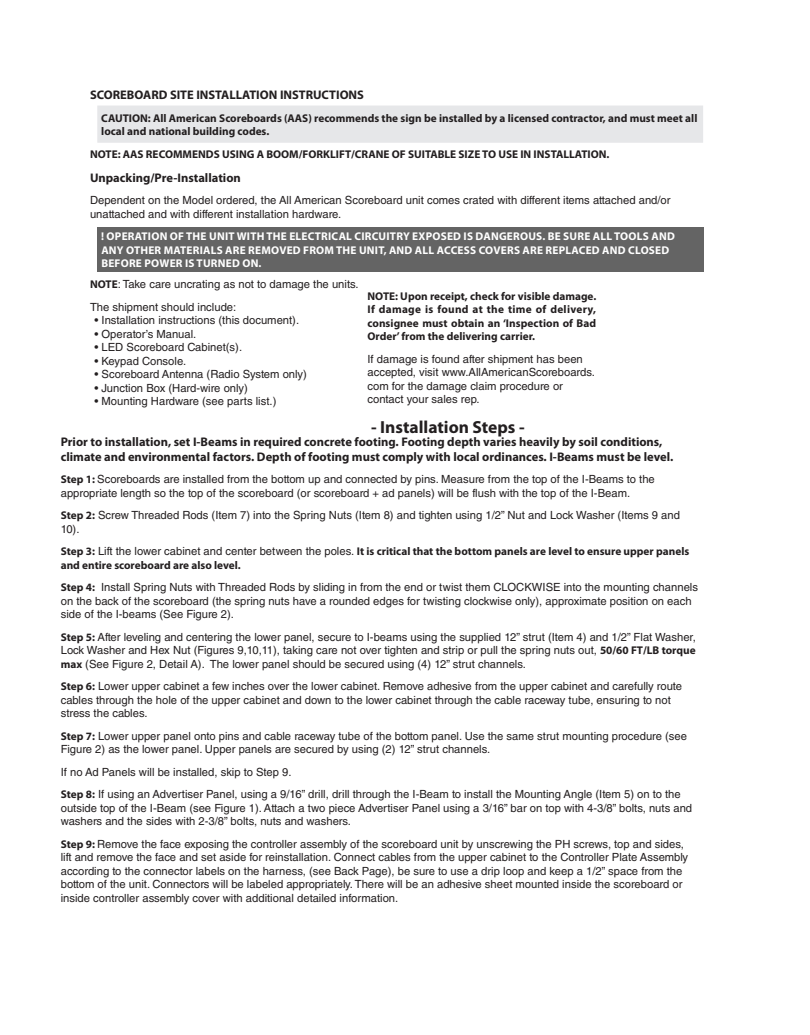
<style>
.page{position:relative;width:810px;height:1035px;background:#fff}
.page>*{position:absolute;margin:0;border:0;box-sizing:border-box;transform-origin:0 0}
.t1{font:700 17.5px "Myriad Pro";color:#231f20}
.t2{font:700 12.5px/15px "Myriad Pro";color:#231f20}
.t3{font:11.25px/13.5px "Helvetica LT Std";color:#231f20}
.t4{font:700 11.25px/13.5px "Myriad Pro";color:#231f20}
.t5{font:700 11.25px "Myriad Pro";letter-spacing:.02em;color:#fff}
.s1{font-family:"Myriad Pro";font-weight:700}
.s2{font-family:"Helvetica LT Std";font-weight:400}
</style>
<div class="page">
<div style="left:97px;top:228px;width:607px;height:44px;background:#646464"></div>
<div style="left:97px;top:106px;width:606px;height:37px;background:#e6e7e9"></div>
<p class="t2" style="left:90px;top:87px;width:276px">SCOREBOARD SITE INSTALLATION INSTRUCTIONS</p>
<p class="t4" style="left:101px;top:111px;width:598px">CAUTION: All American Scoreboards (AAS) recommends the sign be installed by a licensed contractor, and must meet all local and national building codes.</p>
<p class="t4" style="left:90px;top:147px;width:521px">NOTE: AAS RECOMMENDS USING A BOOM/FORKLIFT/CRANE OF SUITABLE SIZE TO USE IN INSTALLATION.</p>
<p class="t2" style="left:90px;top:170px;width:152px">Unpacking/Pre-Installation</p>
<p class="t3" style="left:90px;top:194px;width:582px">Dependent on the Model ordered, the All American Scoreboard unit comes crated with different items attached and/or unattached and with different installation hardware.</p>
<p class="t5" style="left:101px;top:229px;width:22px">! Operation</p>
<p class="t5" style="left:170px;top:229px;width:47px">of theunit</p>
<p class="t5" style="left:237px;top:229px;width:60px">with the electrical</p>
<p class="t5" style="left:355px;top:229px;width:7px">circuitr</p>
<p class="t5" style="left:403px;top:229px;width:31px">y exposed</p>
<p class="t5" style="left:464px;top:229px;width:29px">is Dangerous</p>
<p class="t5" style="left:542px;top:229px;width:29px">. Be sure</p>
<p class="t5" style="left:593px;top:229px;width:8px">all</p>
<p class="t5" style="left:614px;top:229px;width:8px">tools</p>
<p class="t5" style="left:651px;top:229px;width:9px">and</p>
<p class="t5" style="left:101px;top:243px;width:70px">any other materials</p>
<p class="t5" style="left:225px;top:243px;width:8px">are</p>
<p class="t5" style="left:248px;top:243px;width:9px">remo</p>
<p class="t5" style="left:279px;top:243px;width:33px">ved from</p>
<p class="t5" style="left:336px;top:243px;width:31px">the unit</p>
<p class="t5" style="left:384px;top:243px;width:14px">, and</p>
<p class="t5" style="left:415px;top:243px;width:8px">all</p>
<p class="t5" style="left:437px;top:243px;width:8px">access</p>
<p class="t5" style="left:479px;top:243px;width:30px">covers</p>
<p class="t5" style="left:523px;top:243px;width:8px">are</p>
<p class="t5" style="left:546px;top:243px;width:8px">replaced</p>
<p class="t5" style="left:602px;top:243px;width:9px">and</p>
<p class="t5" style="left:628px;top:243px;width:8px">closed</p>
<p class="t5" style="left:101px;top:256px;width:8px">before</p>
<p class="t5" style="left:144px;top:256px;width:61px">power isturned</p>
<p class="t5" style="left:242px;top:256px;width:21px">on .</p>
<p class="t3" style="left:90px;top:273px;width:270px;line-height:22.5px"><span class="s1">NOTE</span>: Take care uncrating as not to damage the units.<br>The shipment should include:</p>
<p class="t3" style="left:94px;top:314px;width:206px">• Installation instructions (this document).</p>
<p class="t3" style="left:94px;top:327px;width:103px">• Operator’s Manual.</p>
<p class="t3" style="left:94px;top:341px;width:149px">• LED Scoreboard Cabinet(s).</p>
<p class="t3" style="left:94px;top:354px;width:93px">• Keypad Console.</p>
<p class="t3" style="left:94px;top:368px;width:214px">• Scoreboard Antenna (Radio System only)</p>
<p class="t3" style="left:94px;top:381px;width:155px">• Junction Box (Hard-wire only)</p>
<p class="t3" style="left:94px;top:395px;width:183px">• Mounting Hardware (see parts list.)</p>
<p class="t4" style="left:368px;top:289px;width:230px;text-align:justify">NOTE: Upon receipt, check for visible damage.<br>If damage is found at the time of delivery, consignee must obtain an ‘Inspection of Bad Order’ from the delivering carrier.</p>
<p class="t3" style="left:368px;top:352px;width:229px">If damage is found after shipment has been accepted, visit www.AllAmericanScoreboards. com for the damage claim procedure or contact your sales rep.</p>
<h1 class="t1" style="left:371px;top:416px;width:155px">- Installation Steps -</h1>
<p class="t2" style="left:61px;top:433px;width:614px">Prior to installation, set I-Beams in required concrete footing. Footing depth varies heavily by soil conditions, climate and environmental factors. Depth of footing must comply with local ordinances. I-Beams must be level.</p>
<p class="t3" style="left:61px;top:472px;width:596px"><span class="s1">Step 1:</span> Scoreboards are installed from the bottom up and connected by pins. Measure from the top of the I-Beams to the appropriate length so the top of the scoreboard (or scoreboard + ad panels) will be flush with the top of the I-Beam.</p>
<p class="t3" style="left:61px;top:508px;width:621px"><span class="s1">Step 2:</span> Screw Threaded Rods (Item 7) into the Spring Nuts (Item 8) and tighten using 1/2” Nut and Lock Washer (Items 9 and<br>10).</p>
<p class="t4" style="left:61px;top:544px;width:630px">Step 3: <span class="s2">Lift the lower cabinet and center between the poles.</span> It is critical that the bottom panels are level to ensure upper panels and entire scoreboard are also level.</p>
<p class="t3" style="left:61px;top:580px;width:639px"><span class="s1">Step 4:</span> Install Spring Nuts with Threaded Rods by sliding in from the end or twist them CLOCKWISE into the mounting channels on the back of the scoreboard (the spring nuts have a rounded edges for twisting clockwise only), approximate position on each side of the I-beams (See Figure 2).</p>
<p class="t3" style="left:61px;top:630px;width:637px;text-align:justify"><span class="s1">Step 5:</span> After leveling and centering the lower panel, secure to I-beams using the supplied 12” strut (Item 4) and 1/2” Flat Washer, Lock Washer and Hex Nut (Figures 9,10,11), taking care not over tighten and strip or pull the spring nuts out, <span class="s1">50/60 FT/LB torque max</span> (See Figure 2, Detail A). The lower panel should be secured using (4) 12” strut channels.</p>
<p class="t3" style="left:61px;top:679px;width:623px"><span class="s1">Step 6:</span> Lower upper cabinet a few inches over the lower cabinet. Remove adhesive from the upper cabinet and carefully route cables through the hole of the upper cabinet and down to the lower cabinet through the cable raceway tube, ensuring to not stress the cables.</p>
<p class="t3" style="left:61px;top:729px;width:628px"><span class="s1">Step 7:</span> Lower upper panel onto pins and cable raceway tube of the bottom panel. Use the same strut mounting procedure (see<br>Figure 2) as the lower panel. Upper panels are secured by using (2) 12” strut channels.</p>
<p class="t3" style="left:61px;top:760px;width:622px;line-height:22.5px">If no Ad Panels will be installed, skip to Step 9.<br><span class="s1">Step 8:</span> If using an Advertiser Panel, using a 9/16” drill, drill through the I-Beam to install the Mounting Angle (Item 5) on to the</p>
<p class="t3" style="left:61px;top:801px;width:633px">outside top of the I-Beam (see Figure 1). Attach a two piece Advertiser Panel using a 3/16” bar on top with 4-3/8” bolts, nuts and washers and the sides with 2-3/8” bolts, nuts and washers.</p>
<p class="t3" style="left:61px;top:837px;width:629px"><span class="s1">Step 9:</span> Remove the face exposing the controller assembly of the scoreboard unit by unscrewing the PH screws, top and sides, lift and remove the face and set aside for reinstallation. Connect cables from the upper cabinet to the Controller Plate Assembly according to the connector labels on the harness, (see Back Page), be sure to use a drip loop and keep a 1/2” space from the bottom of the unit. Connectors will be labeled appropriately. There will be an adhesive sheet mounted inside the scoreboard or inside controller assembly cover with additional detailed information.</p>
</div>
